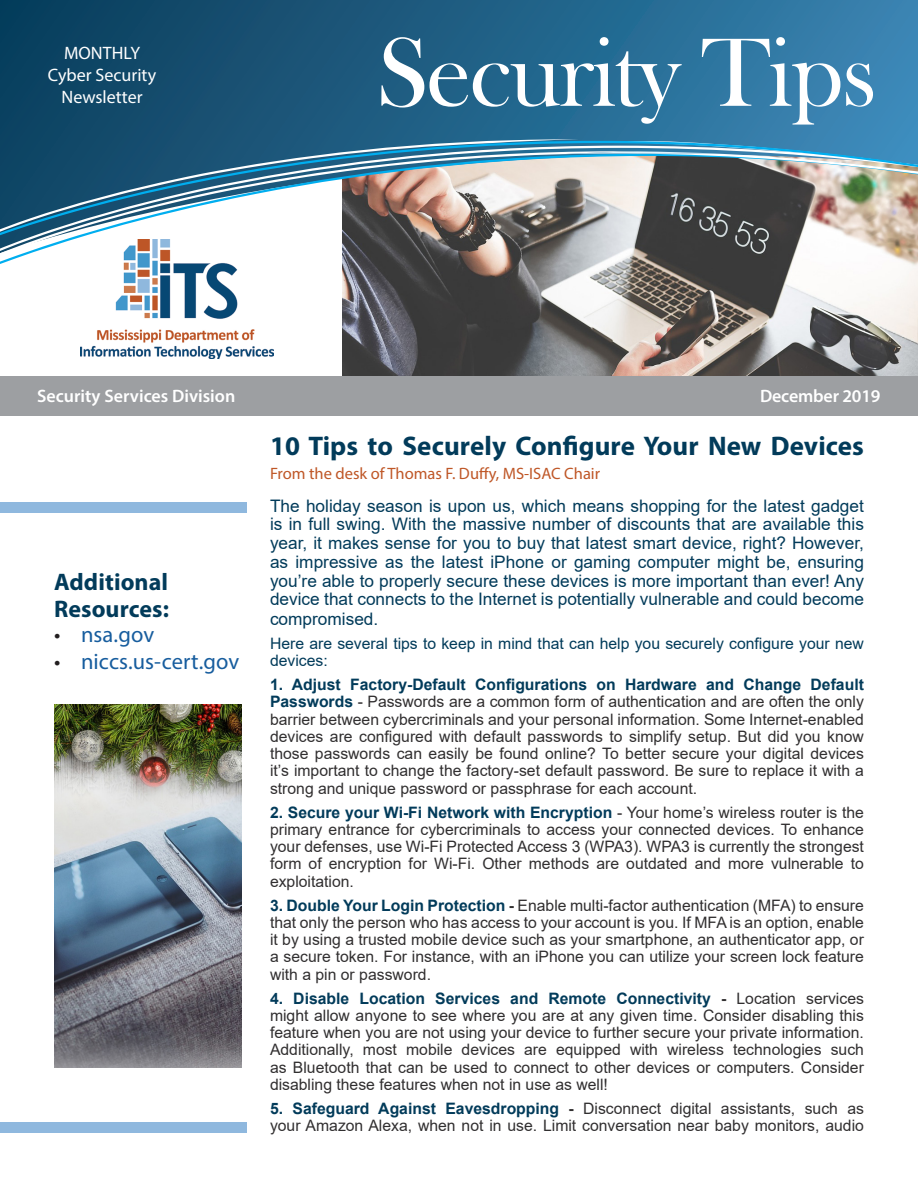
<style>
.page{position:relative;width:918px;height:1188px;background:#fff}
.page>*{position:absolute;margin:0;border:0;box-sizing:border-box;transform-origin:0 0}
.t1{font:100.5px "Bask Old Face";letter-spacing:-.02em;color:#fff}
.t2{font:700 27px "Myriad Pro";letter-spacing:.005em;color:#023b5a}
.t3{font:700 24px/27px "Myriad Pro";letter-spacing:.005em;color:#023b5a}
.t4{font:22.5px "Myriad Pro";letter-spacing:.005em;color:#175d9e}
.t5{font:600 18px "Myriad Pro";color:#fff}
.t6{font:18px "Myriad Pro";color:#fff}
.t7{font:17.25px/18.9px "Arial";color:#023b5a;text-align:justify}
.t8{font:16.5px "Myriad Pro";color:#bf5727}
.t9{font:15.75px/17.2px "Arial";color:#312f30;text-align:justify}
.t10{font:15.75px/17.2px "Arial";color:#023b5a}
.s1{font-weight:700;color:#023b5a}
.s2{font-weight:700}
.s3{color:#231f20}
</style>
<div class="page">
<img style="left:342px;top:268px;width:576px;height:108px">
<img style="left:80px;top:268px;width:194px;height:91px">
<svg style="left:0;top:0;width:918px;height:139px;background:#216187"></svg>
<svg style="left:0;top:139px;width:918px;height:12px;background:#35789d"></svg>
<svg style="left:0;top:262px;width:918px;height:6px"></svg>
<img style="left:0;top:151px;width:918px;height:111px">
<svg style="left:561px;top:151px;width:162px;height:3px"></svg>
<div style="left:0;top:376px;width:918px;height:40px;background:#9d9fa2"></div>
<div style="left:0;top:502px;width:247px;height:11px;background:#8fb8de"></div>
<div style="left:0;top:1123px;width:247px;height:10px;background:#8fb8de"></div>
<img style="left:54px;top:704px;width:188px;height:363px">
<p class="t6" style="left:64px;top:42px;width:78px">MONTHLY</p>
<p class="t6" style="left:48px;top:64px;width:110px">Cyber Security</p>
<p class="t6" style="left:62px;top:85px;width:83px">Newsletter</p>
<p class="t1" style="left:377px;top:17px;width:502px">Security Tips</p>
<p class="t5" style="left:37px;top:384px;width:200px">Security Services Division</p>
<p class="t5" style="left:760px;top:384px;width:122px">December 2019</p>
<p class="t2" style="left:270px;top:429px;width:596px">10 Tips to Securely Configure Your New Devices</p>
<p class="t8" style="left:270px;top:464px;width:332px">From the desk of Thomas F. Duffy, MS-ISAC Chair</p>
<p class="t7" style="left:270px;top:496px;width:596px">The holiday season is upon us, which means shopping for the latest gadget is in full swing. With the massive number of discounts that are available this year, it makes sense for you to buy that latest smart device, right? However, as impressive as the latest iPhone or gaming computer might be, ensuring you’re able to properly secure these devices is more important than ever! Any device that connects to the Internet is potentially vulnerable and could become compromised.</p>
<p class="t10" style="left:270px;top:635px;width:595px">Here are several tips to keep in mind that can help you securely configure your new devices:</p>
<p class="t9" style="left:270px;top:676px;width:596px"><span class="s1">1. Adjust Factory-Default Configurations on Hardware and Change Default Passwords</span> - Passwords are a common form of authentication and are often the only barrier between cybercriminals and your personal information. Some Internet-enabled devices are configured with default passwords to simplify setup. But did you know those passwords can easily be found online? To better secure your digital devices it’s important to change the factory-set default password. Be sure to replace it with a strong and unique password or passphrase for each account.</p>
<p class="t9" style="left:270px;top:803px;width:596px"><span class="s1">2. Secure your Wi-Fi Network with Encryption</span> - Your home’s wireless router is the primary entrance for cybercriminals to access your connected devices. To enhance your defenses, use Wi-Fi Protected Access 3 (WPA3). WPA3 is currently the strongest form of encryption for Wi-Fi. Other methods are outdated and more vulnerable to exploitation.</p>
<p class="t9" style="left:270px;top:896px;width:596px"><span class="s1">3. Double Your Login Protection</span> <span class="s2">-</span> Enable multi-factor authentication (MFA) to ensure that only the person who has access to your account is you. If MFA is an option, enable it by using a trusted mobile device such as your smartphone, an authenticator app, or a secure token. For instance, with an iPhone you can utilize your screen lock feature with a pin or password.</p>
<p class="t9" style="left:270px;top:989px;width:595px"><span class="s1">4. Disable Location Services and Remote Connectivity</span> <span class="s2">-</span> Location services might allow anyone to see where you are at any given time. Consider disabling this feature when you are not using your device to further secure your private information.<br>Additionally, most mobile devices are equipped with wireless technologies such as Bluetooth that can be used to connect to other devices or computers. Consider disabling these features when not in use as well!</p>
<p class="t9" style="left:270px;top:1100px;width:595px"><span class="s1">5. Safeguard Against Eavesdropping</span> <span class="s2">-</span> Disconnect digital assistants, such as your Amazon Alexa, when not in use. Limit conversation near baby monitors, audio</p>
<p class="t3" style="left:54px;top:567px;width:117px">Additional<br>Resources:</p>
<p class="t4" style="left:54px;top:621px;width:102px"><span class="s3">•</span> nsa.gov</p>
<p class="t4" style="left:54px;top:648px;width:187px"><span class="s3">•</span> niccs.us-cert.gov</p>
</div>
